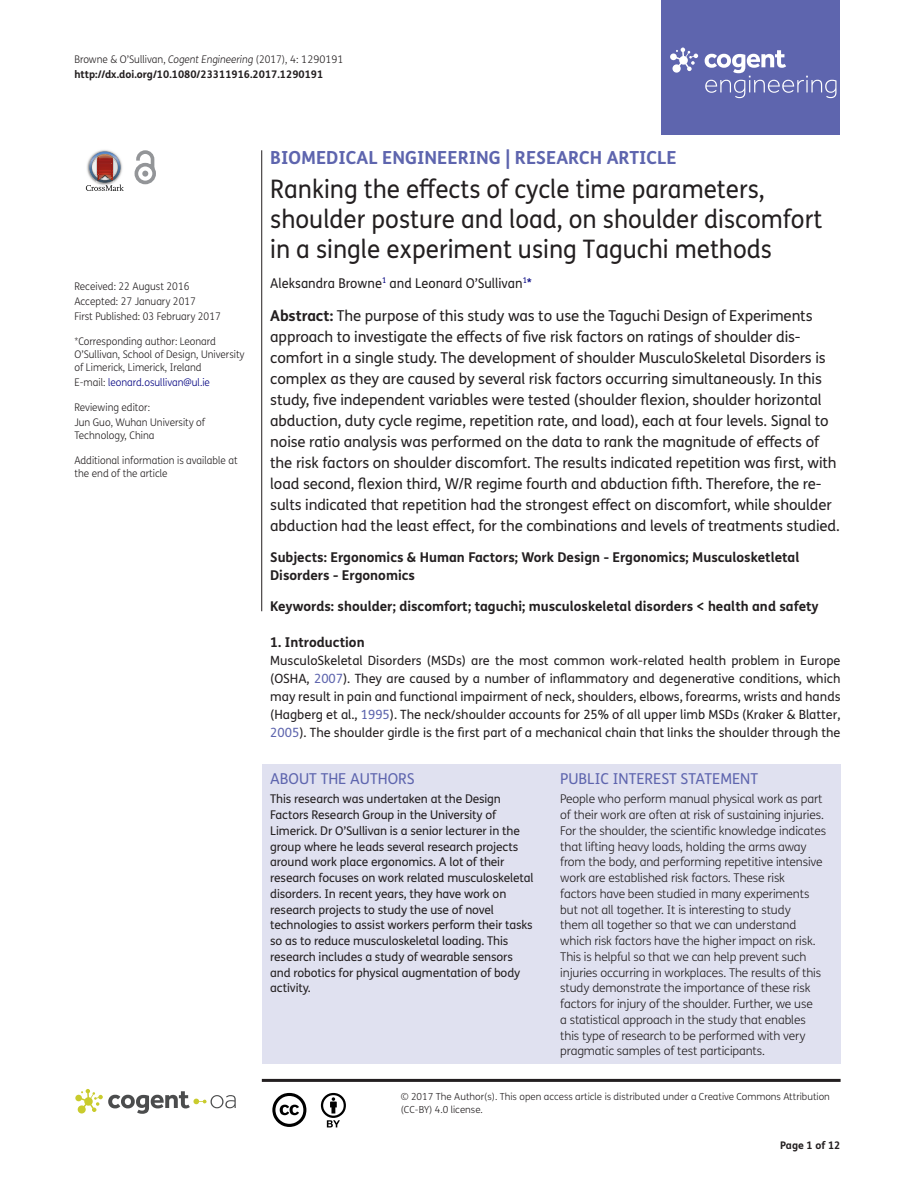
<style>
.page{position:relative;width:915px;height:1191px;background:#fff}
.page>*{position:absolute;margin:0;border:0;box-sizing:border-box;transform-origin:0 0}
.t1{font:25.5px/30px "FS Me Pro";color:#231f20;scale:.95 1}
.t2{font:700 18px "FS Me Pro";color:#5e65ae}
.t3{font:15px/21px "FS Me Pro";letter-spacing:-.005em;color:#231f20}
.t4{font:15px "FS Me Pro";color:#5e65ae}
.t5{font:700 13.5px/18px "FS Me Pro";color:#231f20}
.t6{font:13.5px "FS Me Pro";color:#231f20;scale:.95 1}
.t7{font:12.75px/18px "FS Me Pro";color:#231f20;text-align:justify}
.t8{font:300 12px/15.8px "FS Me Pro";letter-spacing:-.01em;color:#231f20}
.t9{font:12px/15.8px "FS Me Pro";letter-spacing:-.01em;color:#231f20}
.t10{font:300 10.5px/12.8px "FS Me Pro";color:#231f20;scale:.95 1}
.t11{font:700 10.5px/15px "FS Me Pro";color:#231f20}
.t12{font:300 10.5px "FS Me Pro";color:#000080;scale:.95 1}
.t13{font:300 9.75px/12.8px "FS Me Pro";color:#231f20}
.s1{font-weight:300}
.s2{font-weight:300;font-style:italic}
.s3{color:#231f20}
.s4{color:#000080}
.s5{font-weight:700}
.s6{color:#5e65ae}
</style>
<div class="page">
<div style="left:661px;top:0;width:179px;height:134px;background:#5e65ae"></div>
<svg style="left:670px;top:48px;width:28px;height:25px"></svg>
<svg style="left:704px;top:50px;width:132px;height:48px"></svg>
<div style="left:261px;top:764px;width:579px;height:299px;background:#e0e1f0"></div>
<svg style="left:86px;top:151px;width:38px;height:40px"></svg>
<svg style="left:134px;top:150px;width:22px;height:34px"></svg>
<hr style="left:261px;top:150px;width:1px;height:461px;background:#231f20">
<svg style="left:75px;top:1089px;width:161px;height:24px"></svg>
<svg style="left:272px;top:1093px;width:34px;height:34px"></svg>
<svg style="left:321px;top:1093px;width:25px;height:34px"></svg>
<hr style="left:262px;top:1078px;width:578px;height:3px;background:#231f20">
<p class="t11" style="left:74px;top:51px;width:270px"><span class="s1">Browne &amp; O’Sullivan,</span> <span class="s2">Cogent Engineering</span> <span class="s1">(2017), 4: 1290191 </span>http://dx.doi.org/10.1080/23311916.2017.1290191</p>
<p class="t10" style="left:74px;top:279px;width:155px;line-height:14.9px">Received: 22 August 2016<br>Accepted: 27 January 2017<br>First Published: 03 February 2017</p>
<p class="t10" style="left:74px;top:335px;width:180px">*Corresponding author: Leonard<br>O’Sullivan, School of Design, University of Limerick, Limerick, Ireland</p>
<p class="t12" style="left:74px;top:375px;width:144px"><span class="s3">E-mail:</span> leonard.osullivan@ul.ie</p>
<p class="t10" style="left:74px;top:400px;width:139px;line-height:14.9px">Reviewing editor:<br>Jun Guo, Wuhan University of</p>
<p class="t10" style="left:74px;top:428px;width:86px">Technology, China</p>
<p class="t10" style="left:74px;top:454px;width:173px">Additional information is available at the end of the article</p>
<p class="t2" style="left:270px;top:143px;width:407px">BIOMEDICAL ENGINEERING | RESEARCH ARTICLE</p>
<h1 class="t1" style="left:270px;top:174px;width:582px">Ranking the effects of cycle time parameters, shoulder posture and load, on shoulder discomfort in a single experiment using Taguchi methods</h1>
<p class="t6" style="left:270px;top:273px;width:277px">Aleksandra Browne<sup>1</sup> and Leonard O’Sullivan<sup>1</sup><span class="s4">*</span></p>
<p class="t3" style="left:270px;top:305px;width:571px"><span class="s5">Abstract:</span> The purpose of this study was to use the Taguchi Design of Experiments approach to investigate the effects of five risk factors on ratings of shoulder dis&shy;comfort in a single study. The development of shoulder MusculoSkeletal Disorders is complex as they are caused by several risk factors occurring simultaneously. In this study, five independent variables were tested (shoulder flexion, shoulder horizontal abduction, duty cycle regime, repetition rate, and load), each at four levels. Signal to noise ratio analysis was performed on the data to rank the magnitude of effects of the risk factors on shoulder discomfort. The results indicated repetition was first, with load second, flexion third, W/R regime fourth and abduction fifth. Therefore, the re&shy;sults indicated that repetition had the strongest effect on discomfort, while shoulder abduction had the least effect, for the combinations and levels of treatments studied.</p>
<p class="t5" style="left:270px;top:548px;width:530px">Subjects: Ergonomics &amp; Human Factors; Work Design - Ergonomics; Musculosketletal<br>Disorders - Ergonomics</p>
<p class="t5" style="left:270px;top:596px;width:550px">Keywords: shoulder; discomfort; taguchi; musculoskeletal disorders &lt; health and safety</p>
<p class="t5" style="left:270px;top:632px;width:96px">1. Introduction</p>
<p class="t7" style="left:270px;top:651px;width:571px">MusculoSkeletal Disorders (MSDs) are the most common work-related health problem in Europe (OSHA, <span class="s6">2007</span>). They are caused by a number of inflammatory and degenerative conditions, which may result in pain and functional impairment of neck, shoulders, elbows, forearms, wrists and hands (Hagberg et al., <span class="s6">1995</span>). The neck/shoulder accounts for 25% of all upper limb MSDs (Kraker &amp; Blatter, <span class="s6">2005</span>). The shoulder girdle is the first part of a mechanical chain that links the shoulder through the</p>
<p class="t4" style="left:270px;top:768px;width:146px">ABOUT THE AUTHORS</p>
<p class="t9" style="left:270px;top:791px;width:265px">This research was undertaken at the Design Factors Research Group in the University of Limerick. Dr O’Sullivan is a senior lecturer in the group where he leads several research projects around work place ergonomics. A lot of their research focuses on work related musculoskeletal disorders. In recent years, they have work on research projects to study the use of novel technologies to assist workers perform their tasks so as to reduce musculoskeletal loading. This research includes a study of wearable sensors and robotics for physical augmentation of body activity.</p>
<p class="t4" style="left:560px;top:768px;width:199px">PUBLIC INTEREST STATEMENT</p>
<p class="t8" style="left:560px;top:791px;width:267px">People who perform manual physical work as part of their work are often at risk of sustaining injuries.<br>For the shoulder, the scientific knowledge indicates that lifting heavy loads, holding the arms away from the body, and performing repetitive intensive work are established risk factors. These risk<br>factors have been studied in many experiments but not all together. It is interesting to study<br>them all together so that we can understand which risk factors have the higher impact on risk.<br>This is helpful so that we can help prevent such injuries occurring in workplaces. The results of this study demonstrate the importance of these risk factors for injury of the shoulder. Further, we use<br>a statistical approach in the study that enables this type of research to be performed with very pragmatic samples of test participants.</p>
<p class="t13" style="left:400px;top:1090px;width:430px">© 2017 The Author(s). This open access article is distributed under a Creative Commons Attribution (CC-BY) 4.0 license.</p>
<p class="t11" style="left:780px;top:1137px;width:62px">Page 1 of 12</p>
</div>
